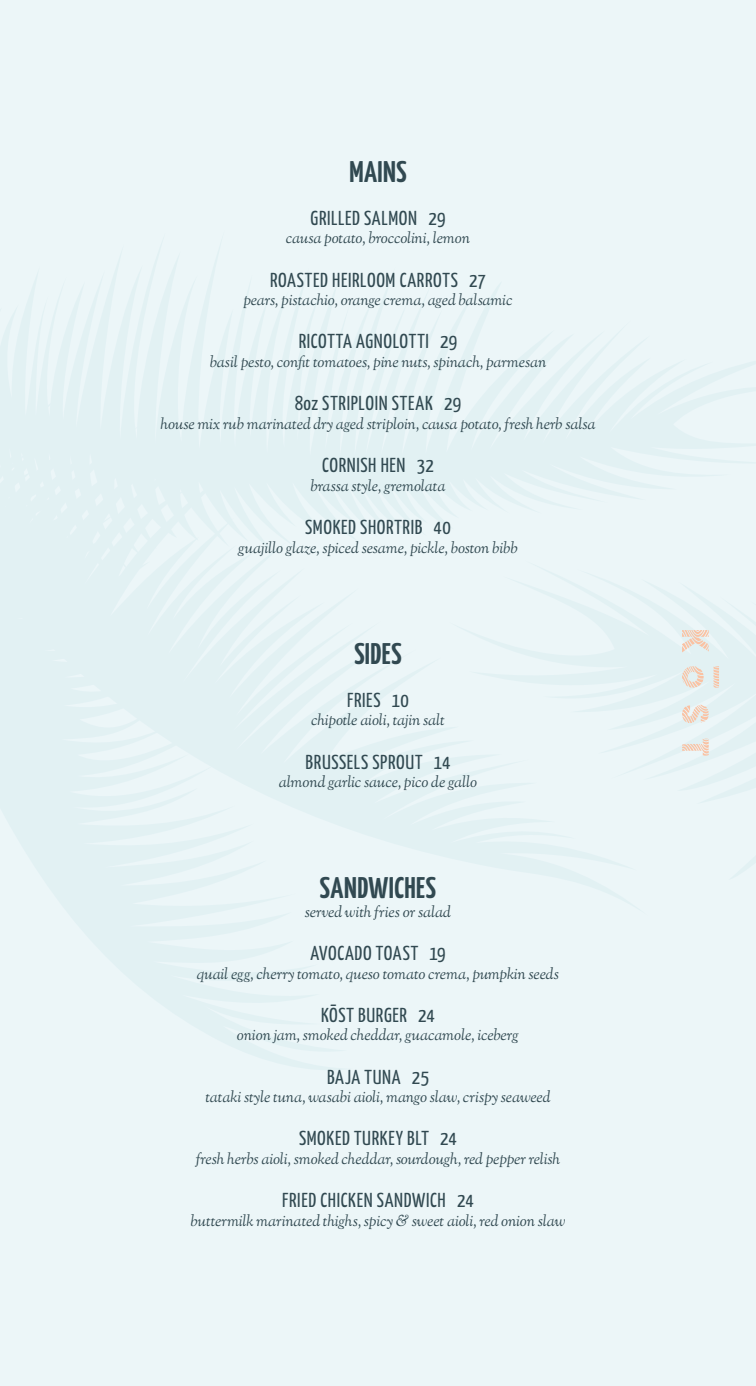
<style>
.page{position:relative;width:756px;height:1386px;background:#ecf6f8}
.page>*{position:absolute;margin:0;border:0;box-sizing:border-box;transform-origin:0 0}
.t1{font:700 29.75px "Yanone Kaffeesatz";letter-spacing:.015em;color:#314951}
.t2{font:20.12px "Yanone Kaffeesatz";letter-spacing:.03em;color:#314951}
.t3{font:italic 15.75px "Sorts Mill Goudy";letter-spacing:-.01em;color:#314951}
</style>
<div class="page">
<svg style="left:682px;top:705px;width:27px;height:18px"></svg>
<svg style="left:682px;top:630px;width:27px;height:22px"></svg>
<svg style="left:682px;top:666px;width:22px;height:22px"></svg>
<svg style="left:682px;top:739px;width:27px;height:17px"></svg>
<svg style="left:714px;top:666px;width:5px;height:22px"></svg>
<p class="t1" style="left:349px;top:150px;width:59px">MAINS</p>
<p class="t2" style="left:311px;top:203px;width:137px">GRILLED SALMON 29</p>
<p class="t3" style="left:286px;top:228px;width:186px">causa potato, broccolini, lemon</p>
<p class="t2" style="left:270px;top:265px;width:217px">ROASTED HEIRLOOM CARROTS 27</p>
<p class="t3" style="left:243px;top:290px;width:271px">pears, pistachio, orange crema, aged balsamic</p>
<p class="t2" style="left:299px;top:327px;width:160px">RICOTTA AGNOLOTTI 29</p>
<p class="t3" style="left:210px;top:352px;width:338px">basil pesto, confit tomatoes, pine nuts, spinach, parmesan</p>
<p class="t2" style="left:295px;top:389px;width:168px">8oz STRIPLOIN STEAK 29</p>
<p class="t3" style="left:160px;top:414px;width:437px">house mix rub marinated dry aged striploin, causa potato, fresh herb salsa</p>
<p class="t2" style="left:322px;top:451px;width:113px">CORNISH HEN 32</p>
<p class="t3" style="left:310px;top:476px;width:137px">brassa style, gremolata</p>
<p class="t2" style="left:305px;top:513px;width:147px">SMOKED SHORTRIB 40</p>
<p class="t3" style="left:238px;top:538px;width:281px">guajillo glaze, spiced sesame, pickle, boston bibb</p>
<p class="t1" style="left:354px;top:632px;width:49px">SIDES</p>
<p class="t2" style="left:347px;top:685px;width:63px">FRIES 10</p>
<p class="t3" style="left:311px;top:710px;width:135px">chipotle aioli, tajin salt</p>
<p class="t2" style="left:306px;top:747px;width:146px">BRUSSELS SPROUT 14</p>
<p class="t3" style="left:279px;top:772px;width:200px">almond garlic sauce, pico de gallo</p>
<p class="t1" style="left:320px;top:866px;width:118px">SANDWICHES</p>
<p class="t3" style="left:305px;top:901px;width:148px">served with fries or salad</p>
<p class="t2" style="left:311px;top:938px;width:137px">AVOCADO TOAST 19</p>
<p class="t3" style="left:197px;top:963px;width:364px">quail egg, cherry tomato, queso tomato crema, pumpkin seeds</p>
<p class="t2" style="left:321px;top:1000px;width:115px">KŌST BURGER 24</p>
<p class="t3" style="left:237px;top:1025px;width:284px">onion jam, smoked cheddar, guacamole, iceberg</p>
<p class="t2" style="left:327px;top:1062px;width:104px">BAJA TUNA 25</p>
<p class="t3" style="left:205px;top:1087px;width:347px">tataki style tuna, wasabi aioli, mango slaw, crispy seaweed</p>
<p class="t2" style="left:299px;top:1124px;width:160px">SMOKED TURKEY BLT 24</p>
<p class="t3" style="left:196px;top:1149px;width:366px">fresh herbs aioli, smoked cheddar, sourdough, red pepper relish</p>
<p class="t2" style="left:282px;top:1186px;width:193px">FRIED CHICKEN SANDWICH 24</p>
<p class="t3" style="left:191px;top:1211px;width:376px">buttermilk marinated thighs, spicy &amp; sweet aioli, red onion slaw</p>
</div>
